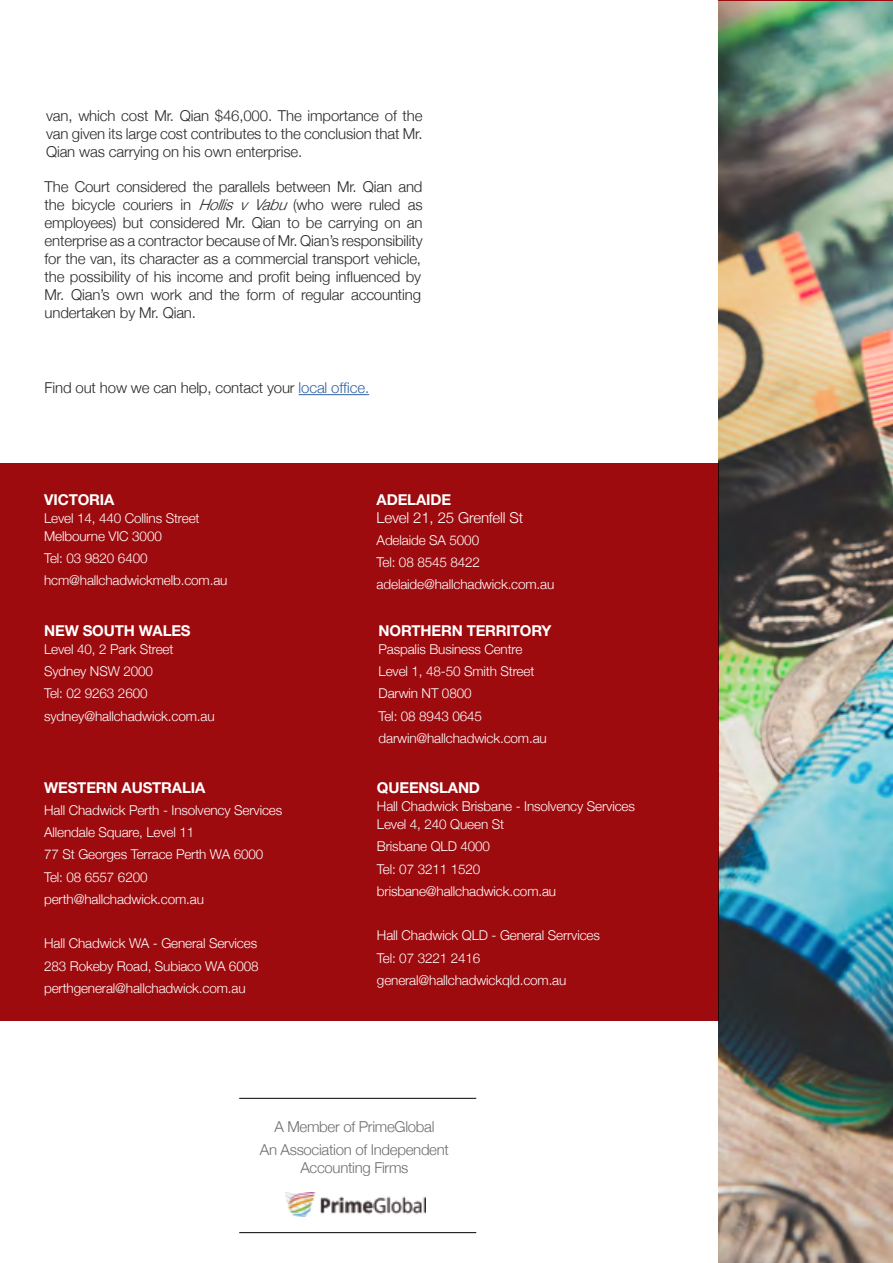
<style>
.page{position:relative;width:893px;height:1263px;background:#fff}
.page>*{position:absolute;margin:0;border:0;box-sizing:border-box;transform-origin:0 0}
.t1{font:300 15px/18px "Helvetica Neue";letter-spacing:-.01em;color:#292829;text-align:justify}
.t2{font:700 15px "Helvetica Neue";letter-spacing:-.01em;color:#fff}
.t3{font:300 15px/22.2px "Helvetica Neue";letter-spacing:-.02em;color:#6d6e71;text-align:center}
.t4{font:300 15px "Helvetica Neue";letter-spacing:-.01em;color:#fff}
.t5{font:300 13.5px/22.2px "Helvetica Neue";letter-spacing:-.01em;color:#fff}
.s1{font-style:italic}
.s2{color:#2f63a2}
</style>
<div class="page">
<div style="left:0;top:463px;width:719px;height:558px;background:#9e0b0f"></div>
<img style="left:719px;top:1px;width:174px;height:1262px">
<hr style="left:299px;top:394px;width:70px;height:1px;background:#2f63a2">
<img style="left:286px;top:1192px;width:140px;height:25px">
<hr style="left:239px;top:1098px;width:237px;height:1px;background:#000">
<hr style="left:239px;top:1232px;width:237px;height:1px;background:#000">
<p class="t1" style="left:46px;top:106px;width:378px">van, which cost Mr. Qian $46,000. The importance of the van given its large cost contributes to the conclusion that Mr.<br>Qian was carrying on his own enterprise.</p>
<p class="t1" style="left:45px;top:177px;width:380px">The Court considered the parallels between Mr. Qian and the bicycle couriers in <span class="s1">HollisvVabu</span>(who were ruled as employees) but considered Mr. Qian to be carrying on an enterprise as a contractor because of Mr. Qian’s responsibility for the van, its character as a commercial transport vehicle, the possibility of his income and profit being influenced by Mr. Qian’s own work and the form of regular accounting undertaken by Mr. Qian.</p>
<p class="t1" style="left:45px;top:378px;width:326px">Find out how we can help, contact your <span class="s2">local office.</span></p>
<p class="t2" style="left:44px;top:490px;width:72px">VICTORIA</p>
<p class="t5" style="left:44px;top:508px;width:157px;line-height:18px">Level 14, 440 Collins Street<br>Melbourne VIC 3000</p>
<p class="t5" style="left:44px;top:547px;width:185px">Tel: 03 9820 6400 hcm@hallchadwickmelb.com.au</p>
<p class="t2" style="left:44px;top:621px;width:148px">NEW SOUTH WALES</p>
<p class="t5" style="left:44px;top:637px;width:172px">Level 40, 2 Park Street<br>Sydney NSW 2000<br>Tel: 02 9263 2600 sydney@hallchadwick.com.au</p>
<p class="t2" style="left:44px;top:778px;width:163px">WESTERN AUSTRALIA</p>
<p class="t5" style="left:44px;top:799px;width:240px">Hall Chadwick Perth - Insolvency Services<br>Allendale Square, Level 11<br>77 St Georges Terrace Perth WA 6000<br>Tel: 08 6557 6200 perth@hallchadwick.com.au</p>
<p class="t5" style="left:44px;top:932px;width:216px;text-align:justify">Hall Chadwick WA - General Services 283 Rokeby Road, Subiaco WA 6008 perthgeneral@hallchadwick.com.au</p>
<p class="t2" style="left:377px;top:490px;width:76px">ADELAIDE</p>
<p class="t4" style="left:377px;top:508px;width:148px">Level 21, 25 Grenfell St</p>
<p class="t5" style="left:377px;top:529px;width:179px">Adelaide SA 5000<br>Tel: 08 8545 8422 adelaide@hallchadwick.com.au</p>
<p class="t2" style="left:379px;top:621px;width:174px">NORTHERN TERRITORY</p>
<p class="t5" style="left:379px;top:637px;width:170px">Paspalis Business Centre<br>Level 1, 48-50 Smith Street<br>Darwin NT 0800<br>Tel: 08 8943 0645 darwin@hallchadwick.com.au</p>
<p class="t2" style="left:377px;top:778px;width:105px">QUEENSLAND</p>
<p class="t5" style="left:377px;top:797px;width:260px;line-height:18px">Hall Chadwick Brisbane - Insolvency Services<br>Level 4, 240 Queen St</p>
<p class="t5" style="left:377px;top:835px;width:181px">Brisbane QLD 4000<br>Tel: 07 3211 1520 brisbane@hallchadwick.com.au</p>
<p class="t5" style="left:377px;top:924px;width:224px">Hall Chadwick QLD - General Serrvices<br>Tel: 07 3221 2416 general@hallchadwickqld.com.au</p>
<p class="t3" style="left:260px;top:1115px;width:191px">A Member of PrimeGlobal<br>An Association of Independent</p>
<p class="t3" style="left:300px;top:1156px;width:110px">Accounting Firms</p>
</div>
